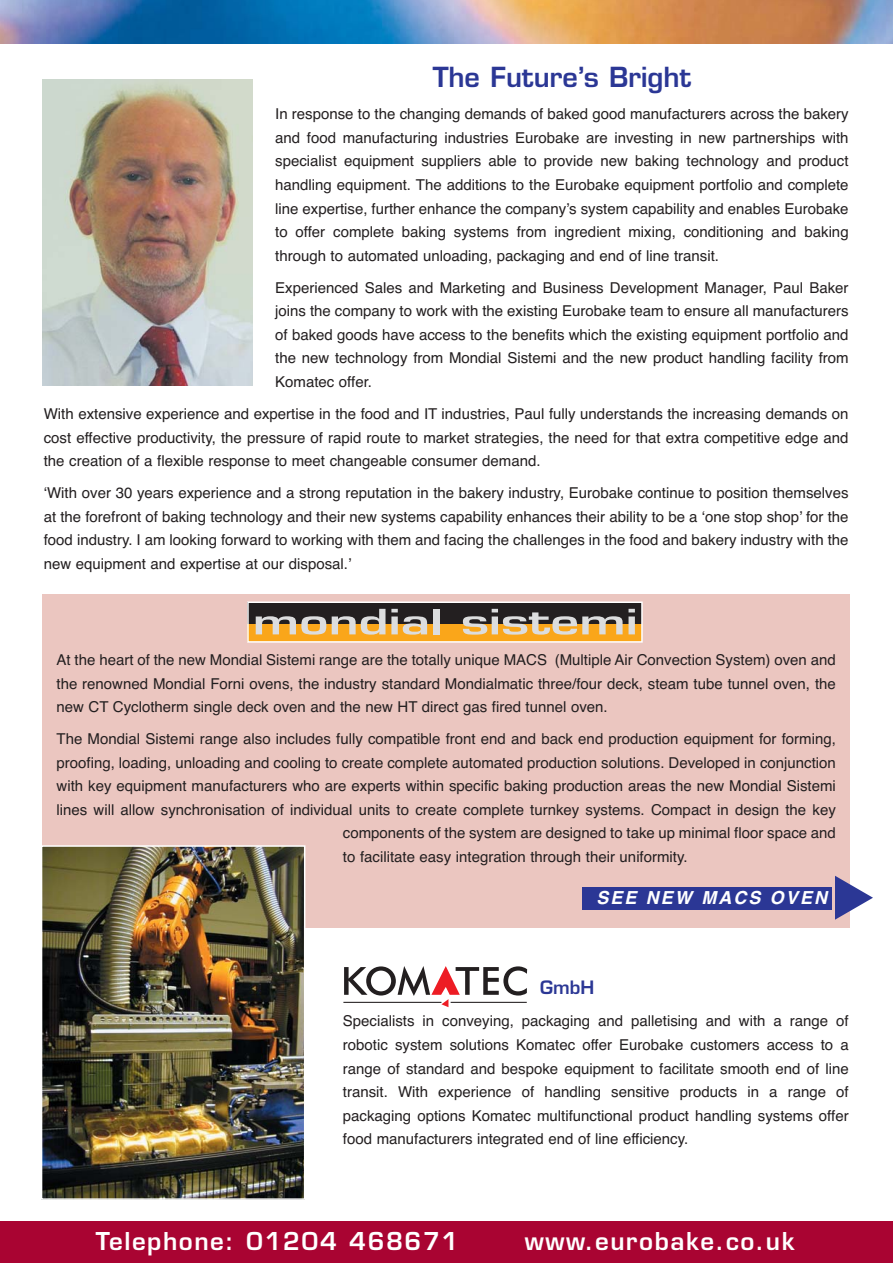
<style>
.page{position:relative;width:893px;height:1263px;background:#fff}
.page>*{position:absolute;margin:0;border:0;box-sizing:border-box;transform-origin:0 0}
.t1{font:600 27px "Eurostile";color:#2b3795}
.t2{font:600 24px "Eurostile";letter-spacing:.065em;color:#fff}
.t3{font:italic 700 18px "Helvetica";color:#fff}
.t4{font:600 18px "Eurostile";color:#2b3795}
.t5{font:15px/23.5px "Helvetica";color:#231f20;text-align:justify}
</style>
<div class="page">
<div style="left:0;top:1221px;width:893px;height:42px;background:#a90432"></div>
<img style="left:0;top:0;width:893px;height:43px">
<div style="left:42px;top:594px;width:808px;height:334px;background:#ebc6c0"></div>
<img style="left:42px;top:79px;width:211px;height:306px">
<img style="left:44px;top:848px;width:258px;height:349px">
<div style="left:41px;top:845px;width:264px;height:355px;border:2px solid #fff"></div>
<svg style="left:344px;top:966px;width:183px;height:41px"></svg>
<hr style="left:343px;top:1002px;width:98px;height:1px;background:#231f20">
<hr style="left:451px;top:1002px;width:76px;height:1px;background:#231f20">
<div style="left:248px;top:602px;width:394px;height:40px;background:#231f20"></div>
<div style="left:248px;top:624px;width:394px;height:18px;background:#faa61a"></div>
<svg style="left:256px;top:616px;width:70px;height:19px"></svg>
<svg style="left:332px;top:609px;width:53px;height:26px"></svg>
<svg style="left:391px;top:609px;width:36px;height:26px"></svg>
<div style="left:433px;top:609px;width:7px;height:25px;background:#dcddde"></div>
<svg style="left:463px;top:609px;width:172px;height:26px"></svg>
<div style="left:247px;top:601px;width:396px;height:42px;border:2px solid #fff"></div>
<div style="left:582px;top:887px;width:250px;height:23px;background:#2b3795"></div>
<h1 class="t1" style="left:433px;top:67px;width:260px">The Future’s Bright</h1>
<p class="t5" style="left:275px;top:104px;width:575px">In response to the changing demands of baked good manufacturers across the bakery and food manufacturing industries Eurobake are investing in new partnerships with specialist equipment suppliers able to provide new baking technology and product handling equipment. The additions to the Eurobake equipment portfolio and complete line expertise, further enhance the company’s system capability and enables Eurobake to offer complete baking systems from ingredient mixing, conditioning and baking through to automated unloading, packaging and end of line transit.</p>
<p class="t5" style="left:275px;top:277px;width:575px">Experienced Sales and Marketing and Business Development Manager, Paul Baker joins the company to work with the existing Eurobake team to ensure all manufacturers of baked goods have access to the benefits which the existing equipment portfolio and the new technology from Mondial Sistemi and the new product handling facility from Komatec offer.</p>
<p class="t5" style="left:44px;top:403px;width:806px">With extensive experience and expertise in the food and IT industries, Paul fully understands the increasing demands on cost effective productivity, the pressure of rapid route to market strategies, the need for that extra competitive edge and the creation of a flexible response to meet changeable consumer demand.</p>
<p class="t5" style="left:44px;top:482px;width:806px">‘With over 30 years experience and a strong reputation in the bakery industry, Eurobake continue to position themselves at the forefront of baking technology and their new systems capability enhances their ability to be a ‘one stop shop’ for the food industry. I am looking forward to working with them and facing the challenges in the food and bakery industry with the new equipment and expertise at our disposal.’</p>
<p class="t5" style="left:57px;top:649px;width:781px">At the heart of the new Mondial Sistemi range are the totally unique MACS (Multiple Air Convection System) oven and the renowned Mondial Forni ovens, the industry standard Mondialmatic three/four deck, steam tube tunnel oven, the new CT Cyclotherm single deck oven and the new HT direct gas fired tunnel oven.</p>
<p class="t5" style="left:57px;top:728px;width:781px">The Mondial Sistemi range also includes fully compatible front end and back end production equipment for forming,</p>
<p class="t5" style="left:57px;top:752px;width:781px">proofing, loading, unloading and cooling to create complete automated production solutions. Developed in conjunction</p>
<p class="t5" style="left:57px;top:776px;width:781px">with key equipment manufacturers who are experts within specific baking production areas the new Mondial Sistemi</p>
<p class="t5" style="left:57px;top:799px;width:781px">lines will allow synchronisation of individual units to create complete turnkey systems. Compact in design the key</p>
<p class="t5" style="left:343px;top:823px;width:494px">components of the system are designed to take up minimal floor space and</p>
<p class="t5" style="left:343px;top:846px;width:346px">to facilitate easy integration through their uniformity.</p>
<p class="t3" style="left:596px;top:891px;width:236px">SEE NEW MACS OVEN</p>
<p class="t4" style="left:540px;top:981px;width:56px">GmbH</p>
<p class="t5" style="left:343px;top:1011px;width:507px">Specialists in conveying, packaging and palletising and with a range of robotic system solutions Komatec offer Eurobake customers access to a range of standard and bespoke equipment to facilitate smooth end of line transit. With experience of handling sensitive products in a range of packaging options Komatec multifunctional product handling systems offer food manufacturers integrated end of line efficiency.</p>
<h2 class="t2" style="left:96px;top:1231px;width:364px">Telephone: 01204 468671</h2>
<h2 class="t2" style="left:525px;top:1231px;width:271px">www.eurobake.co.uk</h2>
</div>
